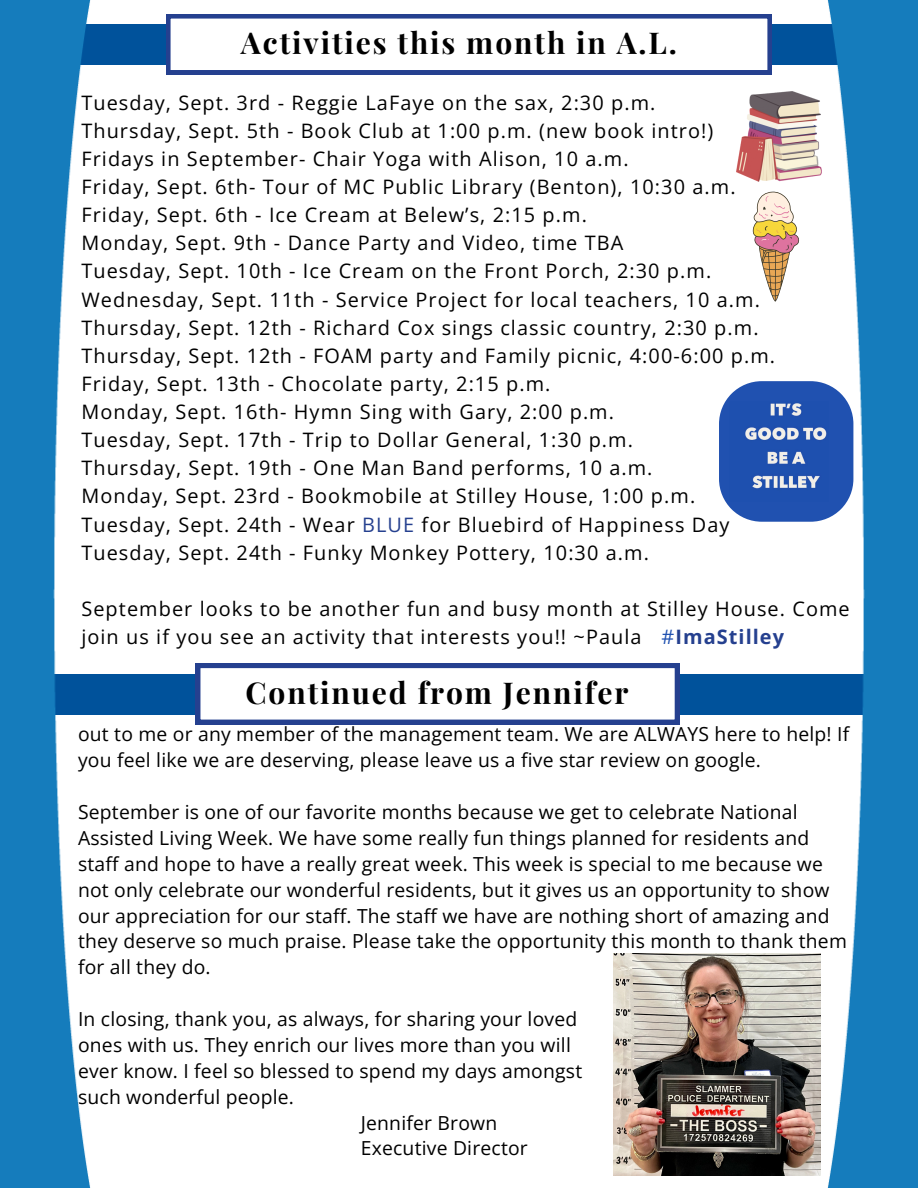
<style>
.page{position:relative;width:918px;height:1188px;background:#fff}
.page>*{position:absolute;margin:0;border:0;box-sizing:border-box;transform-origin:0 0}
.t1{font:700 30px "Playfair Display";letter-spacing:.065em;color:#000}
.t2{font:19.95px/28.2px "Open Sans";letter-spacing:.055em;color:#000}
.t3{font:19.35px/25.8px "Open Sans";letter-spacing:.01em;color:#000}
.s1{color:#25408f}
.s2{color:#2051b0}
.s3{font-weight:700;color:#25408f}
</style>
<div class="page">
<div style="left:26px;top:674px;width:846px;height:40px;background:#00529b"></div>
<svg style="left:196px;top:664px;width:483px;height:60px"></svg>
<div style="left:26px;top:24px;width:846px;height:40px;background:#00529b"></div>
<svg style="left:166px;top:14px;width:606px;height:61px"></svg>
<img style="left:0;top:0;width:92px;height:1188px">
<img style="left:826px;top:0;width:91px;height:1188px">
<svg style="left:719px;top:381px;width:134px;height:141px"></svg>
<img style="left:729px;top:401px;width:99px;height:100px">
<img style="left:613px;top:953px;width:208px;height:222px">
<img style="left:737px;top:92px;width:84px;height:90px">
<svg style="left:753px;top:191px;width:47px;height:111px"></svg>
<p class="t1" style="left:241px;top:21px;width:437px">Activities this month in A.L.</p>
<p class="t2" style="left:81px;top:88px;width:576px">Tuesday, Sept. 3rd - Reggie LaFaye on the sax, 2:30 p.m.</p>
<p class="t2" style="left:81px;top:116px;width:633px">Thursday, Sept. 5th - Book Club at 1:00 p.m. (new book intro!)</p>
<p class="t2" style="left:81px;top:144px;width:549px">Fridays in September- Chair Yoga with Alison, 10 a.m.</p>
<p class="t2" style="left:81px;top:172px;width:656px">Friday, Sept. 6th- Tour of MC Public Library (Benton), 10:30 a.m.</p>
<p class="t2" style="left:81px;top:200px;width:507px">Friday, Sept. 6th - Ice Cream at Belew’s, 2:15 p.m.</p>
<p class="t2" style="left:81px;top:228px;width:543px">Monday, Sept. 9th - Dance Party and Video, time TBA</p>
<p class="t2" style="left:81px;top:257px;width:631px">Tuesday, Sept. 10th - Ice Cream on the Front Porch, 2:30 p.m.</p>
<p class="t2" style="left:81px;top:285px;width:680px">Wednesday, Sept. 11th - Service Project for local teachers, 10 a.m.</p>
<p class="t2" style="left:81px;top:313px;width:679px">Thursday, Sept. 12th - Richard Cox sings classic country, 2:30 p.m.</p>
<p class="t2" style="left:81px;top:341px;width:695px">Thursday, Sept. 12th - FOAM party and Family picnic, 4:00-6:00 p.m.</p>
<p class="t2" style="left:81px;top:369px;width:471px">Friday, Sept. 13th - Chocolate party, 2:15 p.m.</p>
<p class="t2" style="left:81px;top:397px;width:534px">Monday, Sept. 16th- Hymn Sing with Gary, 2:00 p.m.</p>
<p class="t2" style="left:81px;top:425px;width:553px">Tuesday, Sept. 17th - Trip to Dollar General, 1:30 p.m.</p>
<p class="t2" style="left:81px;top:453px;width:573px">Thursday, Sept. 19th - One Man Band performs, 10 a.m.</p>
<p class="t2" style="left:81px;top:482px;width:615px">Monday, Sept. 23rd - Bookmobile at Stilley House, 1:00 p.m.</p>
<p class="t2" style="left:81px;top:510px;width:650px">Tuesday, Sept. 24th - Wear <span class="s1">BLUE</span> for Bluebird of Happiness Day</p>
<p class="t2" style="left:81px;top:538px;width:569px">Tuesday, Sept. 24th - Funky Monkey Pottery, 10:30 a.m.</p>
<p class="t2" style="left:81px;top:594px;width:770px">September looks to be another fun and busy month at Stilley House. Come join us if you see an activity that interests you!! ~Paula <span class="s2">#</span><span class="s3">ImaStilley</span></p>
<p class="t1" style="left:245px;top:671px;width:384px">Continued from Jennifer</p>
<h1 class="t3" style="left:78px;top:721px;width:773px">out to me or any member of the management team. We are ALWAYS here to help! If you feel like we are deserving, please leave us a five star review on google.</h1>
<p class="t3" style="left:78px;top:799px;width:770px">September is one of our favorite months because we get to celebrate National Assisted Living Week. We have some really fun things planned for residents and staff and hope to have a really great week. This week is special to me because we not only celebrate our wonderful residents, but it gives us an opportunity to show our appreciation for our staff. The staff we have are nothing short of amazing and they deserve so much praise. Please take the opportunity this month to thank them for all they do.</p>
<p class="t3" style="left:78px;top:1006px;width:501px">In closing, thank you, as always, for sharing your loved</p>
<p class="t3" style="left:78px;top:1032px;width:494px">ones with us. They enrich our lives more than you will</p>
<p class="t3" style="left:78px;top:1057px;width:506px">ever know. I feel so blessed to spend my days amongst</p>
<p class="t3" style="left:78px;top:1083px;width:217px">such wonderful people.</p>
<p class="t3" style="left:361px;top:1109px;width:138px">Jennifer Brown</p>
<p class="t3" style="left:361px;top:1135px;width:169px">Executive Director</p>
</div>
